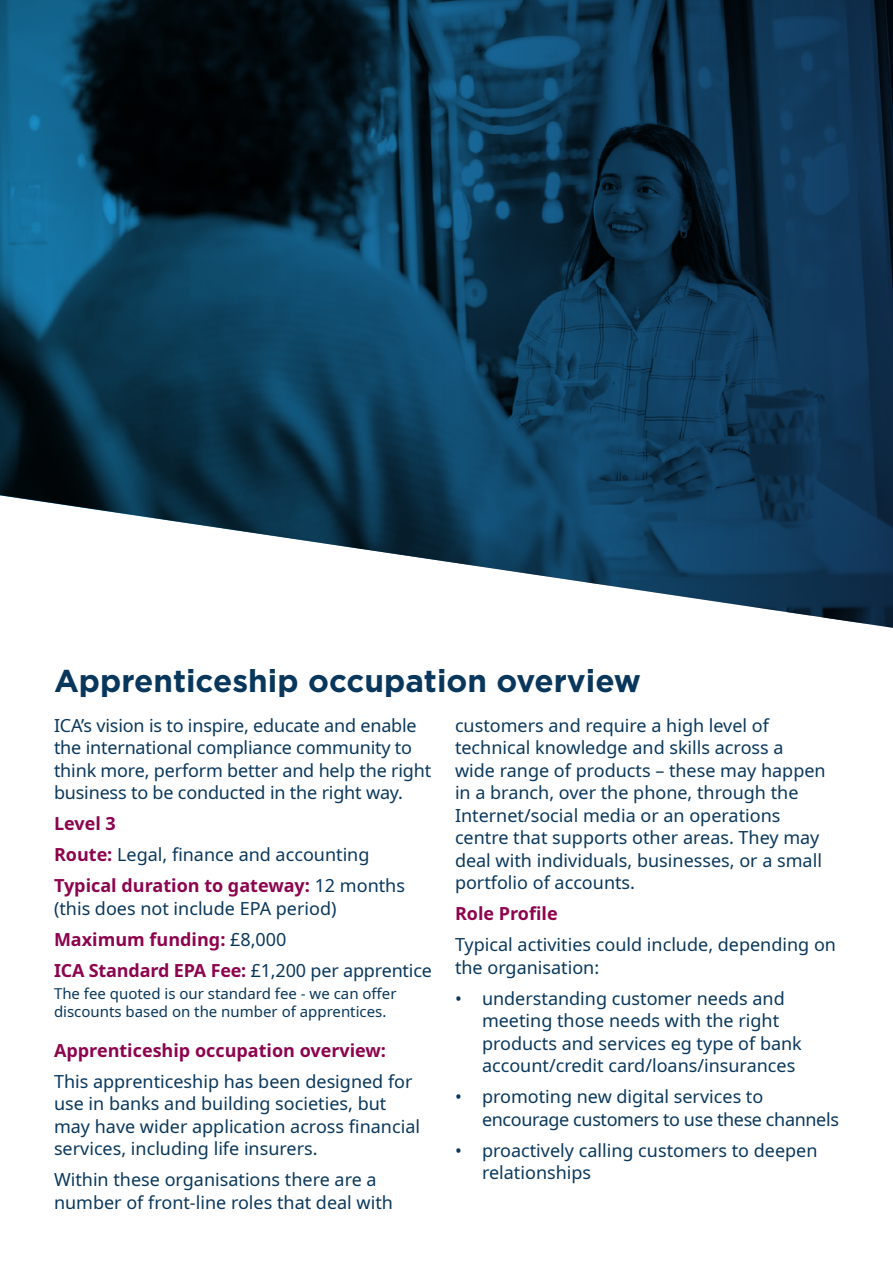
<style>
.page{position:relative;width:893px;height:1263px;background:#fff}
.page>*{position:absolute;margin:0;border:0;box-sizing:border-box;transform-origin:0 0}
.t1{font:700 31.5px "Gotham";color:#09375c}
.t2{font:18px/22.5px "Noto Sans";color:#09375c}
.t3{font:700 18px "Noto Sans";color:#8d044e}
.t4{font:18px/22.5px "Noto Sans";letter-spacing:-.02em;color:#09375c}
.t5{font:15px/18px "Noto Sans";color:#09375c}
.s1{font-weight:700;color:#8d044e}
.s2{font-weight:400;color:#09375c}
</style>
<div class="page">
<svg style="left:0;top:0;width:893px;height:628px;background:#264b62"></svg>
<p class="t1" style="left:54px;top:660px;width:588px">Apprenticeship occupation overview</p>
<p class="t2" style="left:54px;top:714px;width:379px">ICA’s vision is to inspire, educate and enable the international compliance community to think more, perform better and help the right business to be conducted in the right way.</p>
<p class="t3" style="left:54px;top:811px;width:63px">Level 3</p>
<p class="t2" style="left:54px;top:844px;width:317px"><span class="s1">Route:</span> Legal, finance and accounting</p>
<p class="t2" style="left:54px;top:875px;width:353px"><span class="s1">Typical duration to gateway:</span> 12 months (this does not include EPA period)</p>
<p class="t3" style="left:54px;top:926px;width:234px">Maximum funding: <span class="s2">£8,000</span></p>
<p class="t2" style="left:54px;top:959px;width:379px"><span class="s1">ICA Standard EPA Fee:</span> £1,200 per apprentice</p>
<p class="t5" style="left:54px;top:985px;width:344px">The fee quoted is our standard fee - we can offer discounts based on the number of apprentices.</p>
<h2 class="t3" style="left:54px;top:1037px;width:334px">Apprenticeship occupation overview:</h2>
<p class="t2" style="left:54px;top:1070px;width:368px">This apprenticeship has been designed for use in banks and building societies, but may have wider application across financial services, including life insurers.</p>
<p class="t2" style="left:54px;top:1169px;width:341px">Within these organisations there are a number of front-line roles that deal with</p>
<p class="t2" style="left:455px;top:714px;width:372px">customers and require a high level of technical knowledge and skills across a wide range of products – these may happen in a branch, over the phone, through the Internet/social media or an operations centre that supports other areas. They may deal with individuals, businesses, or a small portfolio of accounts.</p>
<p class="t3" style="left:455px;top:901px;width:104px">Role Profile</p>
<p class="t2" style="left:455px;top:934px;width:382px">Typical activities could include, depending on the organisation:</p>
<p class="t2" style="left:482px;top:987px;width:321px;text-indent:-27px">• understanding customer needs and meeting those needs with the right products and services eg type of bank account/credit card/loans/insurances</p>
<p class="t4" style="left:482px;top:1086px;width:358px;text-indent:-27px">• promoting new digital services to encourage customers to use these channels</p>
<p class="t2" style="left:482px;top:1139px;width:337px;text-indent:-27px">• proactively calling customers to deepen relationships</p>
</div>
